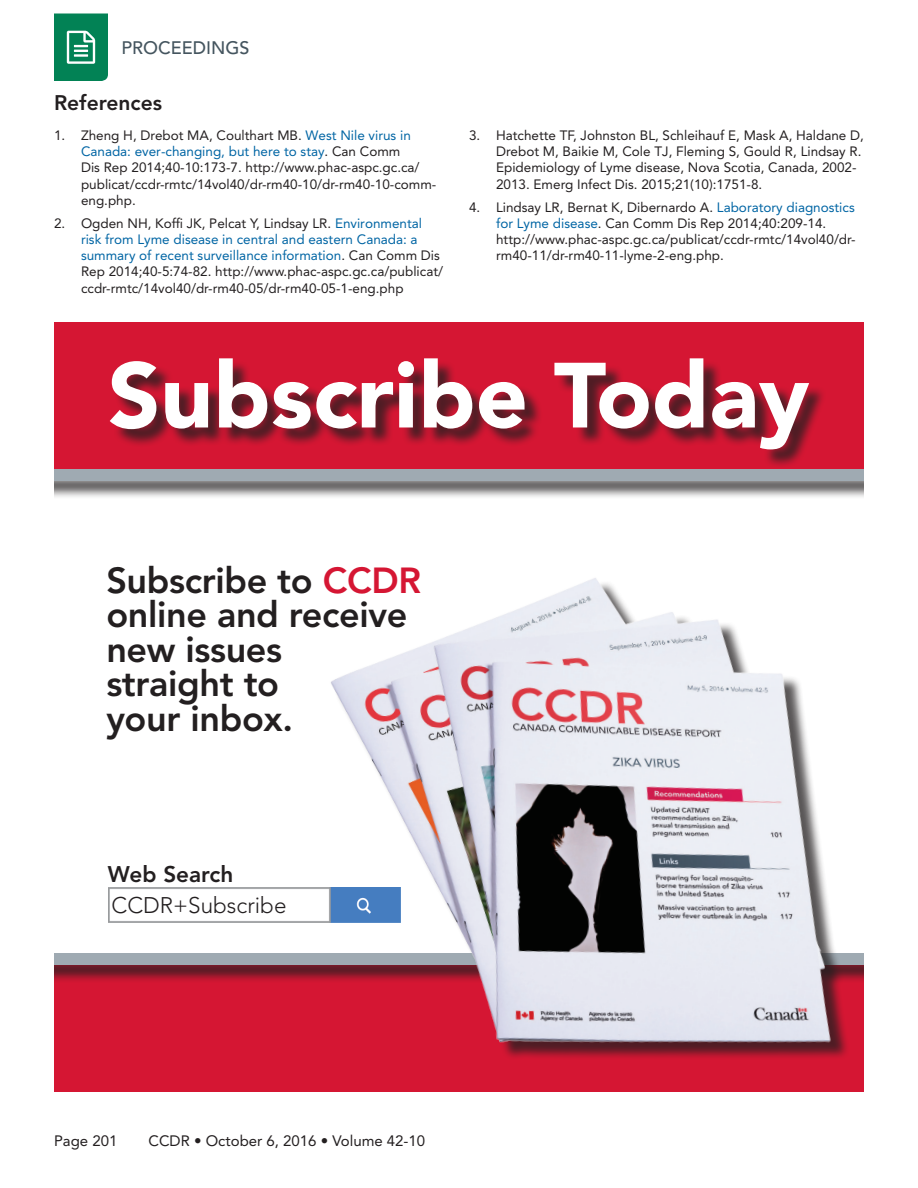
<style>
.page{position:relative;width:918px;height:1188px;background:#fff}
.page>*{position:absolute;margin:0;border:0;box-sizing:border-box;transform-origin:0 0}
.t1{font:900 91.5px "Avenir LT Std";color:#fff}
.t2{font:800 36px/34.5px "Avenir LT Std";letter-spacing:-.01em;color:#231f20}
.t3{font:300 22.5px "Avenir LT Std";color:#231f20}
.t4{font:800 22.5px "Avenir LT Std";color:#231f20}
.t5{font:800 21px "Avenir LT Std";color:#231f20}
.t6{font:500 18px "Avenir LT Std";color:#45555f}
.t7{font:15px "Avenir LT Std";color:#231f20}
.t8{font:13.5px/16.2px "Avenir LT Std";color:#231f20}
.s1{color:#0065a4}
.s2{color:#d51633}
</style>
<div class="page">
<svg style="left:54px;top:14px;width:54px;height:67px;background:#1e8f67"></svg>
<div style="left:54px;top:953px;width:809px;height:139px;background:#d51633"></div>
<div style="left:54px;top:956px;width:809px;height:28px;background:#231f20;opacity:.75"></div>
<div style="left:54px;top:953px;width:809px;height:12px;background:#9faab2"></div>
<div style="left:54px;top:323px;width:809px;height:157px;background:#d51633"></div>
<div style="left:113px;top:361px;width:714px;height:107px;background:#231f20;opacity:.75"></div>
<div style="left:54px;top:472px;width:809px;height:28px;background:#231f20;opacity:.75"></div>
<div style="left:54px;top:469px;width:809px;height:12px;background:#9faab2"></div>
<img style="left:231px;top:578px;width:632px;height:480px">
<img style="left:108px;top:888px;width:292px;height:34px">
<h3 class="t6" style="left:122px;top:37px;width:129px">PROCEEDINGS</h3>
<h3 class="t5" style="left:54px;top:91px;width:110px">References</h3>
<p class="t8" style="left:81px;top:127px;width:357px;text-indent:-27px">1. Zheng H, Drebot MA, Coulthart MB. <span class="s1">West Nile virus in Canada: ever-changing, but here to stay</span>. Can Comm<br>Dis Rep 2014;40-10:173-7. http://www.phac-aspc.gc.ca/ publicat/ccdr-rmtc/14vol40/dr-rm40-10/dr-rm40-10-comm&shy;eng.php.</p>
<p class="t8" style="left:81px;top:215px;width:364px;text-indent:-27px">2. Ogden NH, Koffi JK, Pelcat Y, Lindsay LR. <span class="s1">Environmental risk from Lyme disease in central and eastern Canada: a summary of recent surveillance information</span>. Can Comm Dis Rep 2014;40-5:74-82. http://www.phac-aspc.gc.ca/publicat/ ccdr-rmtc/14vol40/dr-rm40-05/dr-rm40-05-1-eng.php</p>
<p class="t8" style="left:496px;top:127px;width:369px;text-indent:-27px">3. Hatchette TF, Johnston BL, Schleihauf E, Mask A, Haldane D, Drebot M, Baikie M, Cole TJ, Fleming S, Gould R, Lindsay R.<br>Epidemiology of Lyme disease, Nova Scotia, Canada, 2002- 2013. Emerg Infect Dis. 2015;21(10):1751-8.</p>
<p class="t8" style="left:496px;top:199px;width:361px;text-indent:-27px">4. Lindsay LR, Bernat K, Dibernardo A. <span class="s1">Laboratory diagnostics for Lyme disease</span>. Can Comm Dis Rep 2014;40:209-14. http://www.phac-aspc.gc.ca/publicat/ccdr-rmtc/14vol40/dr&shy;rm40-11/dr-rm40-11-lyme-2-eng.php.</p>
<h1 class="t1" style="left:108px;top:340px;width:703px">Subscribe Today</h1>
<h2 class="t2" style="left:106px;top:563px;width:316px">Subscribe to <span class="s2">CCDR </span>online and receive new issues<br>straight to<br>your inbox.</h2>
<h3 class="t4" style="left:108px;top:861px;width:127px">Web Search</h3>
<h3 class="t3" style="left:112px;top:892px;width:176px">CCDR+Subscribe</h3>
<p class="t7" style="left:54px;top:1133px;width:65px">Page 201</p>
<p class="t7" style="left:148px;top:1133px;width:278px">CCDR • October 6, 2016 • Volume 42-10</p>
</div>
